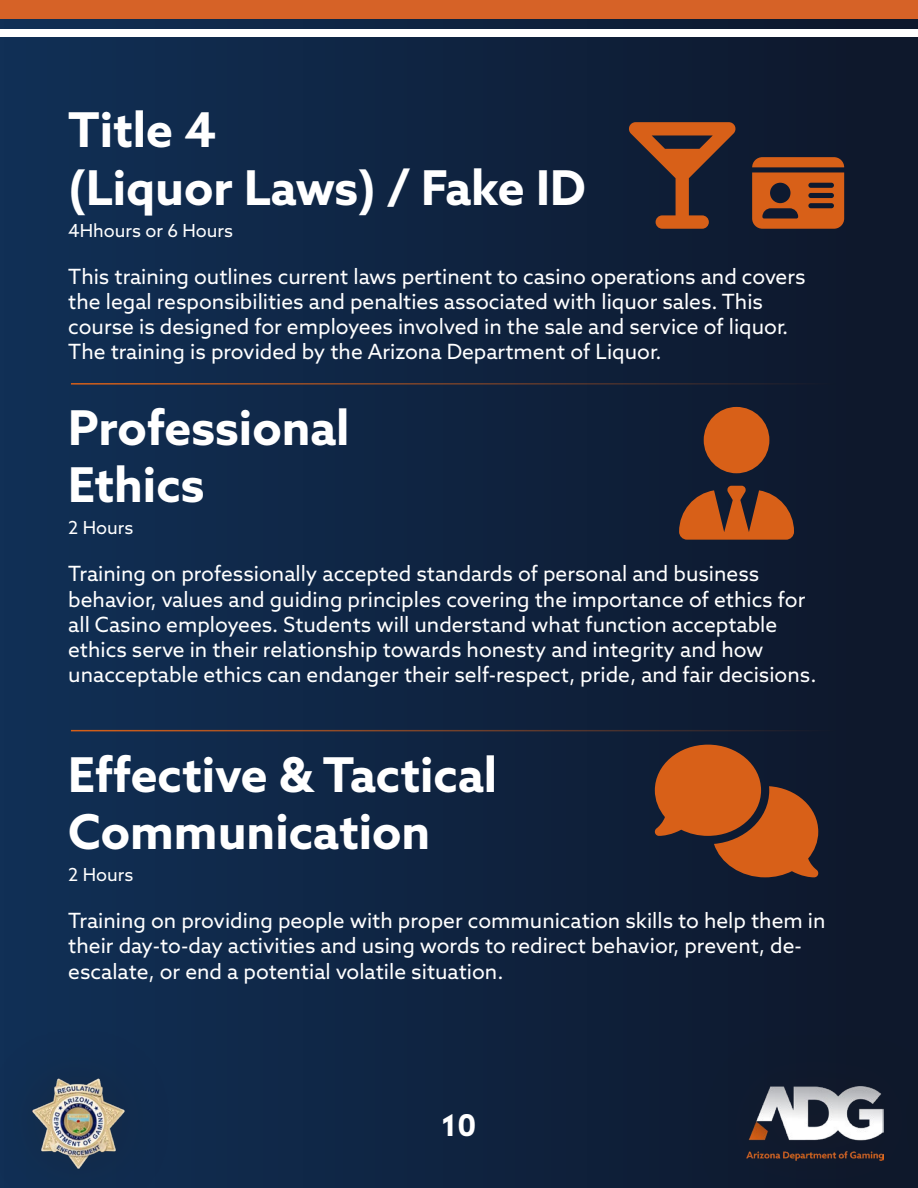
<style>
.page{position:relative;width:918px;height:1188px;background:#fff}
.page>*{position:absolute;margin:0;border:0;box-sizing:border-box;transform-origin:0 0}
.Paragraph_Style_1{font:700 48px/57.6px "Azo Sans";color:#fff}
.t1{font:700 30px "Azo Sans";color:#fff}
.Paragraph_Style_1-2{font:21px/25.2px "Azo Sans";color:#fff}
.Paragraph_Style_1-3{font:18px "Azo Sans";color:#fff}
</style>
<div class="page">
<div style="left:0;top:0;width:918px;height:1188px;background:linear-gradient(to right,#103056,#0e172a)"></div>
<div style="left:0;top:0;width:918px;height:19px;background:#d66227"></div>
<div style="left:0;top:30px;width:918px;height:7px;background:#fff"></div>
<div style="left:0;top:1022px;width:179px;height:166px;background:#102c4f"></div>
<img style="left:32px;top:1078px;width:93px;height:91px">
<div style="left:691px;top:1027px;width:227px;height:161px;background:#0e1a2f"></div>
<img style="left:747px;top:1087px;width:137px;height:73px">
<hr style="left:71px;top:383px;width:765px;height:2px;background:#d86018">
<hr style="left:71px;top:730px;width:765px;height:1px;background:#d86018">
<svg style="left:752px;top:157px;width:92px;height:72px;background:#a54e1d"></svg>
<svg style="left:628px;top:122px;width:108px;height:107px;background:#59352a"></svg>
<svg style="left:679px;top:407px;width:115px;height:133px;background:#723d25"></svg>
<svg style="left:654px;top:745px;width:165px;height:132px;background:#8c4621"></svg>
<div style="left:896px;top:1022px;width:22px;height:166px;background:#0e182b"></div>
<p class="Paragraph_Style_1" style="left:68px;top:100px;width:149px">Title 4</p>
<p class="Paragraph_Style_1" style="left:68px;top:158px;width:519px">(Liquor Laws) / Fake ID</p>
<p class="Paragraph_Style_1-3" style="left:68px;top:219px;width:166px">4Hhours or 6 Hours</p>
<p class="Paragraph_Style_1-2" style="left:68px;top:263px;width:739px">This training outlines current laws pertinent to casino operations and covers the legal responsibilities and penalties associated with liquor sales. This course is designed for employees involved in the sale and service of liquor.<br>The training is provided by the Arizona Department of Liquor.</p>
<p class="Paragraph_Style_1" style="left:68px;top:398px;width:283px">Professional</p>
<p class="Paragraph_Style_1" style="left:68px;top:456px;width:138px">Ethics</p>
<p class="Paragraph_Style_1-3" style="left:68px;top:516px;width:67px">2 Hours</p>
<p class="Paragraph_Style_1-2" style="left:68px;top:561px;width:750px">Training on professionally accepted standards of personal and business behavior, values and guiding principles covering the importance of ethics for all Casino employees. Students will understand what function acceptable ethics serve in their relationship towards honesty and integrity and how unacceptable ethics can endanger their self-respect, pride, and fair decisions.</p>
<p class="Paragraph_Style_1" style="left:68px;top:745px;width:430px">Effective &amp; Tactical<br>Communication</p>
<p class="Paragraph_Style_1-3" style="left:68px;top:863px;width:67px">2 Hours</p>
<p class="Paragraph_Style_1-2" style="left:68px;top:908px;width:759px">Training on providing people with proper communication skills to help them in their day-to-day activities and using words to redirect behavior, prevent, de&shy;escalate, or end a potential volatile situation.</p>
<p class="t1" style="left:442px;top:1106px;width:36px">10</p>
</div>
